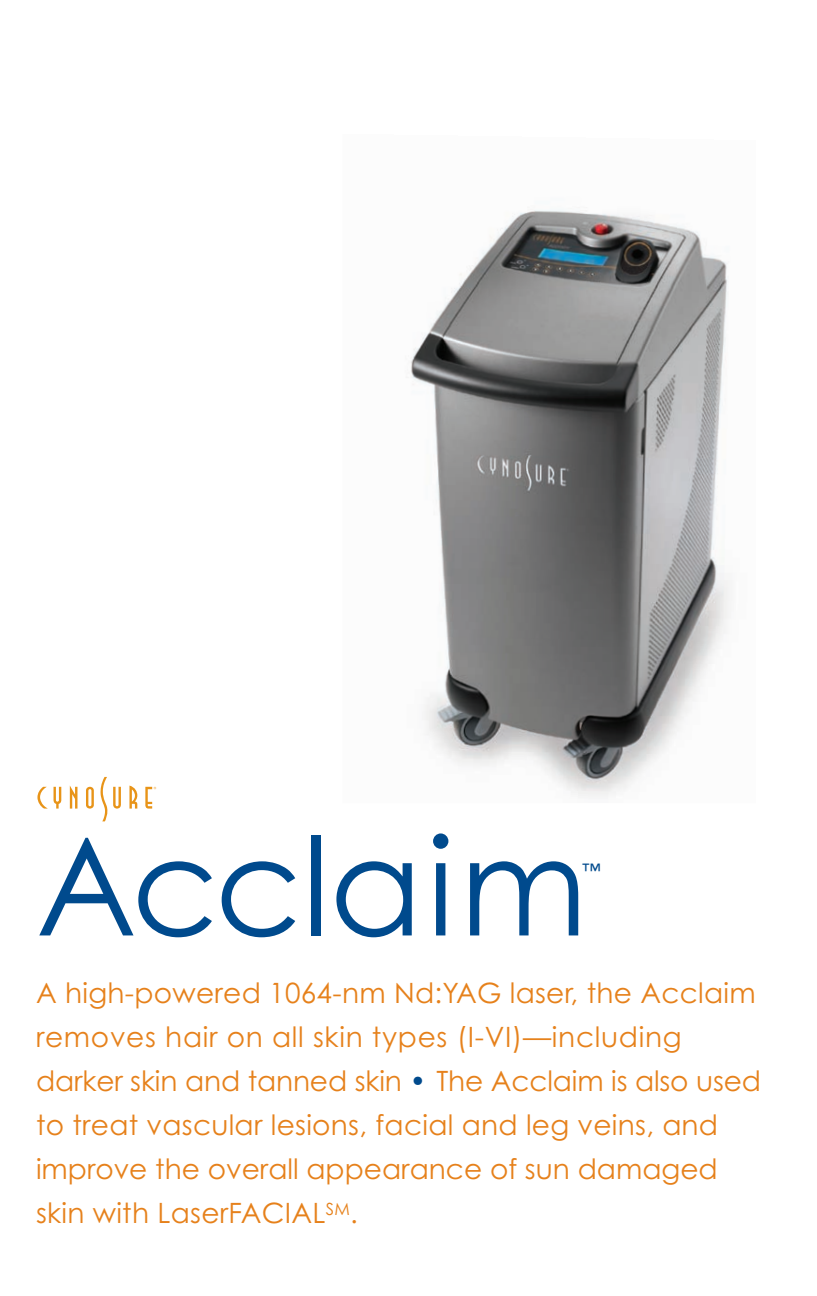
<style>
.page{position:relative;width:817px;height:1296px;background:#fff}
.page>*{position:absolute;margin:0;border:0;box-sizing:border-box;transform-origin:0 0}
.t1{font:136px "Century Gothic";letter-spacing:-.005em;color:#004a8d}
.t2{font:28px/44px "Century Gothic";letter-spacing:.01em;color:#e6811b}
.t3{font:18.2px "Century Gothic";color:#004a8d}
.s1{color:#004a8d}
</style>
<div class="page">
<img style="left:411px;top:210px;width:319px;height:587px">
<svg style="left:70px;top:786px;width:7px;height:23px"></svg>
<svg style="left:86px;top:787px;width:8px;height:22px"></svg>
<svg style="left:129px;top:786px;width:8px;height:23px"></svg>
<svg style="left:37px;top:787px;width:24px;height:22px"></svg>
<svg style="left:145px;top:787px;width:11px;height:22px"></svg>
<svg style="left:100px;top:777px;width:21px;height:44px"></svg>
<h1 class="t1" style="left:36px;top:809px;width:552px">Acclaim</h1>
<p class="t3" style="left:582px;top:860px;width:20px">™</p>
<p class="t2" style="left:36px;top:971px;width:726px">A high-powered 1064-nm Nd:YAG laser, the Acclaim removes hair on all skin types (I-VI)—including darker skin and tanned skin <span class="s1">•</span> The Acclaim is also used to treat vascular lesions, facial and leg veins, and improve the overall appearance of sun damaged skin with LaserFACIAL<sup>SM</sup>.</p>
</div>
